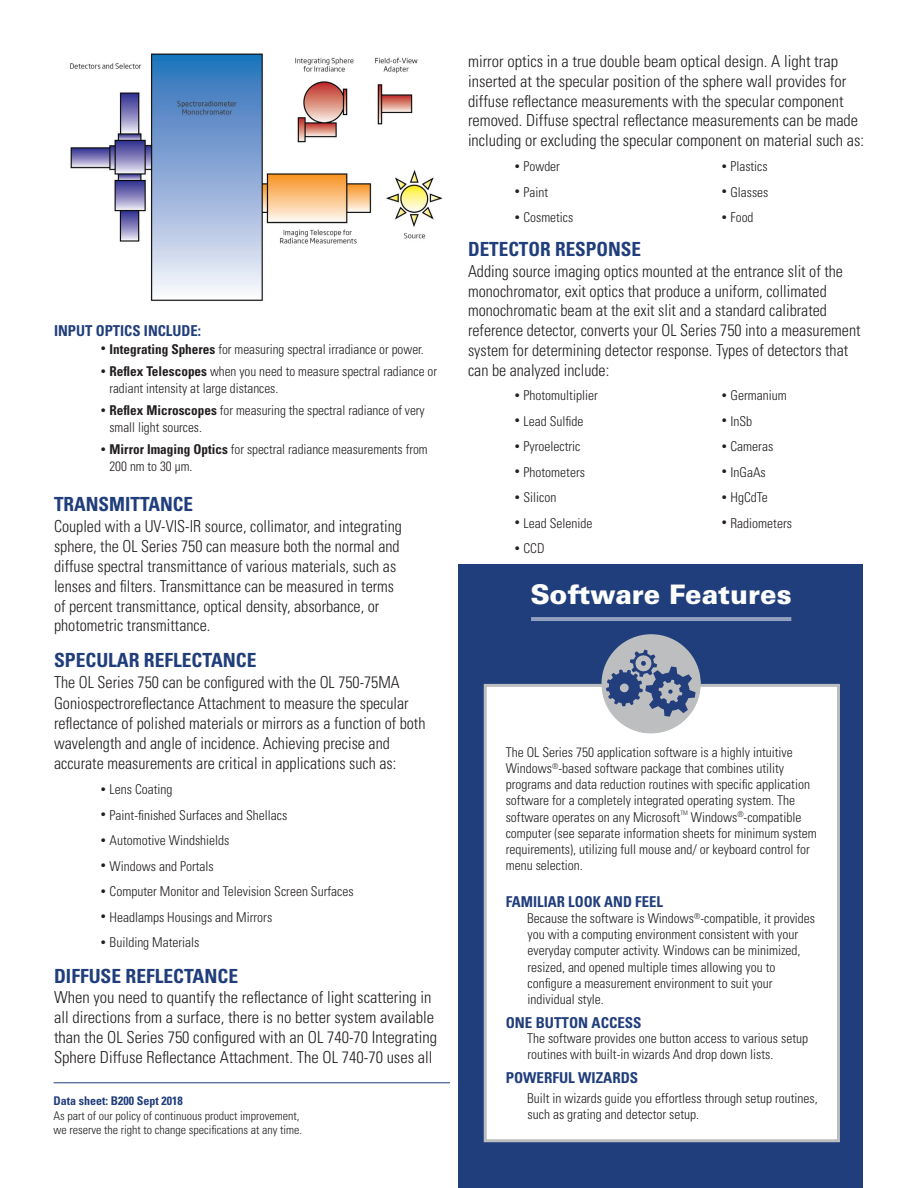
<style>
.page{position:relative;width:918px;height:1188px;background:#fff}
.page>*{position:absolute;margin:0;border:0;box-sizing:border-box;transform-origin:0 0}
.t1{font:900 27px "Univers";color:#fff}
.t2{font:700 condensed 19.5px "Univers";color:#213e7c}
.t3{font:300 condensed 16.5px/19.8px "Univers";color:#231f20}
.t4{font:700 condensed 15px "Univers";color:#213e7c}
.t5{font:300 condensed 13.5px/16.2px "Univers";color:#231f20}
.t6{font:300 condensed 12px "Univers";color:#231f20}
.t7{font:700 condensed 12px "Univers";color:#213e7c}
.t8{font:300 condensed 6.15px "Univers";color:#231f20}
.s1{font-size:10.5px}
.s2{font-weight:700}
</style>
<div class="page">
<div style="left:459px;top:565px;width:404px;height:623px;background:#213e7c"></div>
<div style="left:484px;top:684px;width:356px;height:458px;background:#fff;border:3px solid #bbbdbf"></div>
<svg style="left:601px;top:634px;width:100px;height:100px"></svg>
<hr style="left:531px;top:618px;width:260px;height:1px;background:#fff">
<hr style="left:531px;top:620px;width:260px;height:1px;background:#fff">
<img style="left:70px;top:53px;width:373px;height:248px">
<hr style="left:54px;top:1082px;width:396px;height:1px;background:#213e7c">
<p class="t4" style="left:54px;top:321px;width:149px">INPUT OPTICS INCLUDE:</p>
<p class="t5" style="left:100px;top:341px;width:325px"><span class="s1">•</span> <span class="s2">Integrating Spheres</span> for measuring spectral irradiance or power.</p>
<p class="t5" style="left:100px;top:364px;width:338px"><span class="s1">•</span> <span class="s2">Reflex Telescopes</span> when you need to measure spectral radiance or</p>
<p class="t5" style="left:109px;top:380px;width:170px">radiant intensity at large distances.</p>
<p class="t5" style="left:100px;top:403px;width:326px"><span class="s1">•</span> <span class="s2">Reflex Microscopes</span> for measuring the spectral radiance of very</p>
<p class="t5" style="left:109px;top:419px;width:94px">small light sources.</p>
<p class="t5" style="left:100px;top:442px;width:329px"><span class="s1">•</span> <span class="s2">Mirror Imaging Optics</span> for spectral radiance measurements from</p>
<p class="t5" style="left:109px;top:458px;width:85px">200 nm to 30 μm.</p>
<p class="t2" style="left:54px;top:493px;width:141px">TRANSMITTANCE</p>
<p class="t3" style="left:54px;top:517px;width:349px">Coupled with a UV-VIS-IR source, collimator, and integrating</p>
<p class="t3" style="left:54px;top:537px;width:347px">sphere, the OL Series 750 can measure both the normal and</p>
<p class="t3" style="left:54px;top:556px;width:344px">diffuse spectral transmittance of various materials, such as</p>
<p class="t3" style="left:54px;top:576px;width:342px">lenses and filters. Transmittance can be measured in terms</p>
<p class="t3" style="left:54px;top:596px;width:327px">of percent transmittance, optical density, absorbance, or</p>
<p class="t3" style="left:54px;top:616px;width:158px">photometric transmittance.</p>
<p class="t2" style="left:54px;top:649px;width:204px">SPECULAR REFLECTANCE</p>
<p class="t3" style="left:54px;top:673px;width:347px">The OL Series 750 can be configured with the OL 750-75MA</p>
<p class="t3" style="left:54px;top:694px;width:373px">Goniospectroreflectance Attachment to measure the specular reflectance of polished materials or mirrors as a function of both wavelength and angle of incidence. Achieving precise and</p>
<p class="t3" style="left:54px;top:753px;width:344px">accurate measurements are critical in applications such as:</p>
<p class="t5" style="left:100px;top:781px;width:74px"><span class="s1">•</span> Lens Coating</p>
<p class="t5" style="left:100px;top:807px;width:189px"><span class="s1">•</span> Paint-finished Surfaces and Shellacs</p>
<p class="t5" style="left:100px;top:832px;width:131px"><span class="s1">•</span> Automotive Windshields</p>
<p class="t5" style="left:100px;top:858px;width:115px"><span class="s1">•</span> Windows and Portals</p>
<p class="t5" style="left:100px;top:883px;width:255px"><span class="s1">•</span> Computer Monitor and Television Screen Surfaces</p>
<p class="t5" style="left:100px;top:909px;width:174px"><span class="s1">•</span> Headlamps Housings and Mirrors</p>
<p class="t5" style="left:100px;top:934px;width:101px"><span class="s1">•</span> Building Materials</p>
<p class="t2" style="left:54px;top:964px;width:186px">DIFFUSE REFLECTANCE</p>
<p class="t3" style="left:54px;top:987px;width:384px">When you need to quantify the reflectance of light scattering in all directions from a surface, there is no better system available than the OL Series 750 configured with an OL 740-70 Integrating Sphere Diffuse Reflectance Attachment. The OL 740-70 uses all</p>
<p class="t7" style="left:54px;top:1094px;width:131px">Data sheet: B200 Sept 2018</p>
<p class="t6" style="left:54px;top:1108px;width:247px">As part of our policy of continuous product improvement,</p>
<p class="t6" style="left:54px;top:1123px;width:250px">we reserve the right to change specifications at any time.</p>
<p class="t3" style="left:468px;top:51px;width:398px">mirror optics in a true double beam optical design. A light trap inserted at the specular position of the sphere wall provides for diffuse reflectance measurements with the specular component removed. Diffuse spectral reflectance measurements can be made including or excluding the specular component on material such as:</p>
<p class="t5" style="left:514px;top:159px;width:47px"><span class="s1">•</span> Powder</p>
<p class="t5" style="left:514px;top:184px;width:35px"><span class="s1">•</span> Paint</p>
<p class="t5" style="left:514px;top:210px;width:61px"><span class="s1">•</span> Cosmetics</p>
<p class="t5" style="left:721px;top:159px;width:48px"><span class="s1">•</span> Plastics</p>
<p class="t5" style="left:721px;top:184px;width:49px"><span class="s1">•</span> Glasses</p>
<p class="t5" style="left:721px;top:210px;width:34px"><span class="s1">•</span> Food</p>
<p class="t2" style="left:468px;top:237px;width:175px">DETECTOR RESPONSE</p>
<p class="t3" style="left:468px;top:261px;width:394px">Adding source imaging optics mounted at the entrance slit of the monochromator, exit optics that produce a uniform, collimated monochromatic beam at the exit slit and a standard calibrated reference detector, converts your OL Series 750 into a measurement system for determining detector response. Types of detectors that can be analyzed include:</p>
<p class="t5" style="left:514px;top:387px;width:85px"><span class="s1">•</span> Photomultiplier</p>
<p class="t5" style="left:514px;top:413px;width:71px"><span class="s1">•</span> Lead Sulfide</p>
<p class="t5" style="left:514px;top:438px;width:68px"><span class="s1">•</span> Pyroelectric</p>
<p class="t5" style="left:514px;top:464px;width:72px"><span class="s1">•</span> Photometers</p>
<p class="t5" style="left:514px;top:489px;width:44px"><span class="s1">•</span> Silicon</p>
<p class="t5" style="left:514px;top:515px;width:80px"><span class="s1">•</span> Lead Selenide</p>
<p class="t5" style="left:514px;top:540px;width:32px"><span class="s1">•</span> CCD</p>
<p class="t5" style="left:721px;top:387px;width:67px"><span class="s1">•</span> Germanium</p>
<p class="t5" style="left:721px;top:413px;width:33px"><span class="s1">•</span> InSb</p>
<p class="t5" style="left:721px;top:438px;width:54px"><span class="s1">•</span> Cameras</p>
<p class="t5" style="left:721px;top:464px;width:46px"><span class="s1">•</span> InGaAs</p>
<p class="t5" style="left:721px;top:489px;width:48px"><span class="s1">•</span> HgCdTe</p>
<p class="t5" style="left:721px;top:515px;width:72px"><span class="s1">•</span> Radiometers</p>
<p class="t1" style="left:530px;top:577px;width:263px">Software Features</p>
<p class="t5" style="left:506px;top:744px;width:306px">The OL Series 750 application software is a highly intuitive Windows<sup>®</sup>-based software package that combines utility programs and data reduction routines with specific application software for a completely integrated operating system. The software operates on any Microsoft</p>
<p class="t8" style="left:680px;top:809px;width:9px">TM</p>
<p class="t5" style="left:506px;top:809px;width:313px;text-indent:185px">Windows<sup>®</sup>-compatible computer (see separate information sheets for minimum system requirements), utilizing full mouse and/ or keyboard control for menu selection.</p>
<p class="t4" style="left:506px;top:892px;width:159px">FAMILIAR LOOK AND FEEL</p>
<p class="t5" style="left:527px;top:910px;width:290px">Because the software is Windows<sup>®</sup>-compatible, it provides</p>
<p class="t5" style="left:528px;top:926px;width:272px">you with a computing environment consistent with your</p>
<p class="t5" style="left:528px;top:943px;width:274px">everyday computer activity. Windows can be minimized,</p>
<p class="t5" style="left:528px;top:959px;width:250px">resized, and opened multiple times allowing you to</p>
<p class="t5" style="left:528px;top:975px;width:247px">configure a measurement environment to suit your</p>
<p class="t5" style="left:528px;top:991px;width:78px">individual style.</p>
<p class="t4" style="left:506px;top:1013px;width:137px">ONE BUTTON ACCESS</p>
<p class="t5" style="left:527px;top:1030px;width:283px">The software provides one button access to various setup</p>
<p class="t5" style="left:528px;top:1046px;width:247px">routines with built-in wizards And drop down lists.</p>
<p class="t4" style="left:506px;top:1069px;width:134px">POWERFUL WIZARDS</p>
<p class="t5" style="left:527px;top:1090px;width:292px">Built in wizards guide you effortless through setup routines,</p>
<p class="t5" style="left:528px;top:1106px;width:173px">such as grating and detector setup.</p>
</div>
